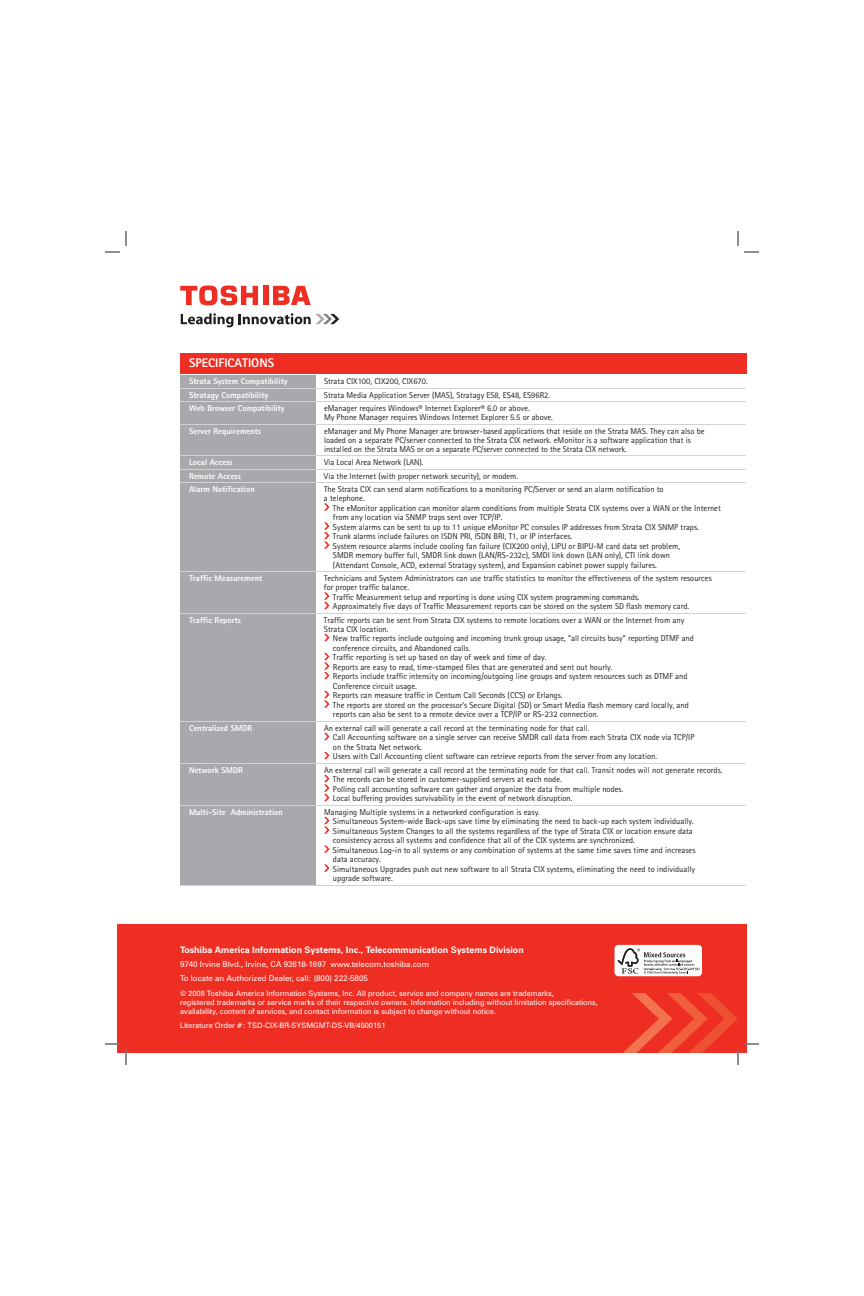
<style>
.page{position:relative;width:864px;height:1296px;background:#fff}
.page>*{position:absolute;margin:0;border:0;box-sizing:border-box;transform-origin:0 0}
.t1{font:800 12.5px "Rotis Sans Serif";color:#fff}
.t2{font:700 9px "Zurich BT";color:#fff}
.t3{font:8.5px/9.5px "Rotis Sans Serif";color:#231f20}
.t4{font:800 8.5px "Rotis Sans Serif";color:#fff}
.t5{font:8px/13.8px "Zurich BT";color:#fff}
.t6{font:7.5px/9px "Zurich BT";color:#fff}
</style>
<div class="page">
<svg style="left:181px;top:313px;width:158px;height:14px"></svg>
<div style="left:263px;top:286px;width:5px;height:19px;background:#ee2e22"></div>
<svg style="left:273px;top:286px;width:38px;height:19px"></svg>
<svg style="left:180px;top:285px;width:78px;height:21px"></svg>
<div style="left:180px;top:353px;width:567px;height:20px;background:#ee2e22"></div>
<div style="left:180px;top:375px;width:135px;height:510px;background:#a8a9ad"></div>
<div style="left:117px;top:925px;width:630px;height:128px;background:#ee2e22"></div>
<div style="left:614px;top:945px;width:88px;height:31px;background:#fff;border-radius:4px"></div>
<svg style="left:618px;top:948px;width:82px;height:26px"></svg>
<hr style="left:180px;top:388px;width:566px;height:1px;background:#d1d2d4">
<hr style="left:180px;top:402px;width:566px;height:1px;background:#d1d2d4">
<hr style="left:180px;top:424px;width:566px;height:1px;background:#d1d2d4">
<hr style="left:180px;top:456px;width:566px;height:1px;background:#d1d2d4">
<hr style="left:180px;top:469px;width:566px;height:1px;background:#d1d2d4">
<hr style="left:180px;top:483px;width:566px;height:1px;background:#d1d2d4">
<hr style="left:180px;top:572px;width:566px;height:1px;background:#d1d2d4">
<hr style="left:180px;top:613px;width:566px;height:1px;background:#d1d2d4">
<hr style="left:180px;top:721px;width:566px;height:1px;background:#d1d2d4">
<hr style="left:180px;top:763px;width:566px;height:1px;background:#d1d2d4">
<hr style="left:180px;top:805px;width:566px;height:1px;background:#d1d2d4">
<hr style="left:180px;top:885px;width:566px;height:1px;background:#d1d2d4">
<svg style="left:324px;top:503px;width:5px;height:8px"></svg>
<svg style="left:324px;top:522px;width:5px;height:27px"></svg>
<svg style="left:324px;top:592px;width:5px;height:17px"></svg>
<svg style="left:324px;top:634px;width:5px;height:7px"></svg>
<svg style="left:324px;top:653px;width:5px;height:26px"></svg>
<svg style="left:324px;top:691px;width:5px;height:17px"></svg>
<svg style="left:324px;top:733px;width:5px;height:7px"></svg>
<svg style="left:324px;top:752px;width:5px;height:7px"></svg>
<svg style="left:324px;top:775px;width:5px;height:26px"></svg>
<svg style="left:324px;top:817px;width:5px;height:17px"></svg>
<svg style="left:324px;top:845px;width:5px;height:8px"></svg>
<svg style="left:324px;top:864px;width:5px;height:8px"></svg>
<svg style="left:105px;top:231px;width:22px;height:22px"></svg>
<svg style="left:105px;top:1043px;width:22px;height:22px"></svg>
<svg style="left:737px;top:231px;width:22px;height:22px"></svg>
<svg style="left:623px;top:993px;width:136px;height:72px"></svg>
<h1 class="t1" style="left:189px;top:359px;width:87px">SPECIFICATIONS</h1>
<p class="t4" style="left:189px;top:378px;width:100px">Strata System Compatibility</p>
<p class="t3" style="left:324px;top:377px;width:105px">Strata CIX100, CIX200, CIX670.</p>
<p class="t4" style="left:189px;top:392px;width:81px">Stratagy Compatibility</p>
<p class="t3" style="left:324px;top:391px;width:228px">Strata Media Application Server (MAS), Stratagy ES8, ES48, ES96R2.</p>
<p class="t4" style="left:189px;top:405px;width:97px">Web Browser Compatibility</p>
<p class="t3" style="left:324px;top:405px;width:230px;line-height:9px">eManager requires Windows® Internet Explorer® 6.0 or above.<br>My Phone Manager requires Windows Internet Explorer 5.5 or above.</p>
<p class="t4" style="left:189px;top:428px;width:74px">Server Requirements</p>
<p class="t3" style="left:324px;top:427px;width:382px;line-height:9px">eManager and My Phone Manager are browser-based applications that reside on the Strata MAS. They can also be loaded on a separate PC/server connected to the Strata CIX network. eMonitor is a software application that is installed on the Strata MAS or on a separate PC/server connected to the Strata CIX network.</p>
<p class="t4" style="left:189px;top:459px;width:45px">Local Access</p>
<p class="t3" style="left:324px;top:458px;width:101px">Via Local Area Network (LAN).</p>
<p class="t4" style="left:189px;top:473px;width:53px">Remote Access</p>
<p class="t3" style="left:324px;top:472px;width:196px">Via the Internet (with proper network security), or modem.</p>
<p class="t4" style="left:189px;top:486px;width:67px">Alarm Notification</p>
<p class="t3" style="left:324px;top:486px;width:341px;line-height:9px">The Strata CIX can send alarm notifications to a monitoring PC/Server or send an alarm notification to a telephone.</p>
<p class="t3" style="left:333px;top:504px;width:389px">The eMonitor application can monitor alarm conditions from multiple Strata CIX systems over a WAN or the Internet from any location via SNMP traps sent over TCP/IP.<br>System alarms can be sent to up to 11 unique eMonitor PC consoles IP addresses from Strata CIX SNMP traps.<br>Trunk alarms include failures on ISDN PRI, ISDN BRI, T1, or IP interfaces.<br>System resource alarms include cooling fan failure (CIX200 only), LIPU or BIPU-M card data set problem,<br>SMDR memory buffer full, SMDR link down (LAN/RS-232c), SMDI link down (LAN only), CTI link down<br>(Attendant Console, ACD, external Stratagy system), and Expansion cabinet power supply failures.</p>
<p class="t4" style="left:189px;top:575px;width:75px">Traffic Measurement</p>
<p class="t3" style="left:324px;top:574px;width:389px">Technicians and System Administrators can use traffic statistics to monitor the effectiveness of the system resources</p>
<p class="t3" style="left:324px;top:583px;width:87px">for proper traffic balance.</p>
<p class="t3" style="left:333px;top:593px;width:308px">Traffic Measurement setup and reporting is done using CIX system programming commands.</p>
<p class="t3" style="left:333px;top:602px;width:358px">Approximately five days of Traffic Measurement reports can be stored on the system SD flash memory card.</p>
<p class="t4" style="left:189px;top:617px;width:54px">Traffic Reports</p>
<p class="t3" style="left:324px;top:616px;width:362px;line-height:9px">Traffic reports can be sent from Strata CIX systems to remote locations over a WAN or the Internet from any<br>Strata CIX location.</p>
<p class="t3" style="left:333px;top:634px;width:362px">New traffic reports include outgoing and incoming trunk group usage, “all circuits busy” reporting DTMF and conference circuits, and Abandoned calls.<br>Traffic reporting is set up based on day of week and time of day.<br>Reports are easy to read, time-stamped files that are generated and sent out hourly.<br>Reports include traffic intensity on incoming/outgoing line groups and system resources such as DTMF and Conference circuit usage.<br>Reports can measure traffic in Centum Call Seconds (CCS) or Erlangs.<br>The reports are stored on the processor’s Secure Digital (SD) or Smart Media flash memory card locally, and reports can also be sent to a remote device over a TCP/IP or RS-232 connection.</p>
<p class="t4" style="left:189px;top:725px;width:65px">Centralized SMDR</p>
<p class="t3" style="left:333px;top:724px;width:363px;text-indent:-9px">An external call will generate a call record at the terminating node for that call.<br>Call Accounting software on a single server can receive SMDR call data from each Strata CIX node via TCP/IP on the Strata Net network.<br>Users with Call Accounting client software can retrieve reports from the server from any location.</p>
<p class="t4" style="left:189px;top:767px;width:55px">Network SMDR</p>
<p class="t3" style="left:333px;top:766px;width:391px;text-indent:-9px">An external call will generate a call record at the terminating node for that call. Transit nodes will not generate records.<br>The records can be stored in customer-supplied servers at each node.<br>Polling call accounting software can gather and organize the data from multiple nodes.<br>Local buffering provides survivability in the event of network disruption.</p>
<p class="t4" style="left:189px;top:809px;width:95px">Multi-Site Administration</p>
<p class="t3" style="left:333px;top:808px;width:364px;text-indent:-9px">Managing Multiple systems in a networked configuration is easy.<br>Simultaneous System-wide Back-ups save time by eliminating the need to back-up each system individually.<br>Simultaneous System Changes to all the systems regardless of the type of Strata CIX or location ensure data consistency across all systems and confidence that all of the CIX systems are synchronized.<br>Simultaneous Log-in to all systems or any combination of systems at the same time saves time and increases data accuracy.<br>Simultaneous Upgrades push out new software to all Strata CIX systems, eliminating the need to individually upgrade software.</p>
<p class="t2" style="left:180px;top:947px;width:345px">Toshiba America Information Systems, Inc., Telecommunication Systems Division</p>
<p class="t5" style="left:180px;top:958px;width:251px">9740 Irvine Blvd., Irvine, CA 92618-1697 www.telecom.toshiba.com<br>To locate an Authorized Dealer, call: (800) 222-5805</p>
<p class="t6" style="left:180px;top:989px;width:419px">© 2008 Toshiba America Information Systems, Inc. All product, service and company names are trademarks,<br>registered trademarks or service marks of their respective owners. Information including without limitation specifications, availability, content of services, and contact information is subject to change without notice.</p>
<p class="t6" style="left:180px;top:1022px;width:207px">Literature Order #: TSD-CIX-BR-SYSMGMT-DS-VB/4500151</p>
</div>
